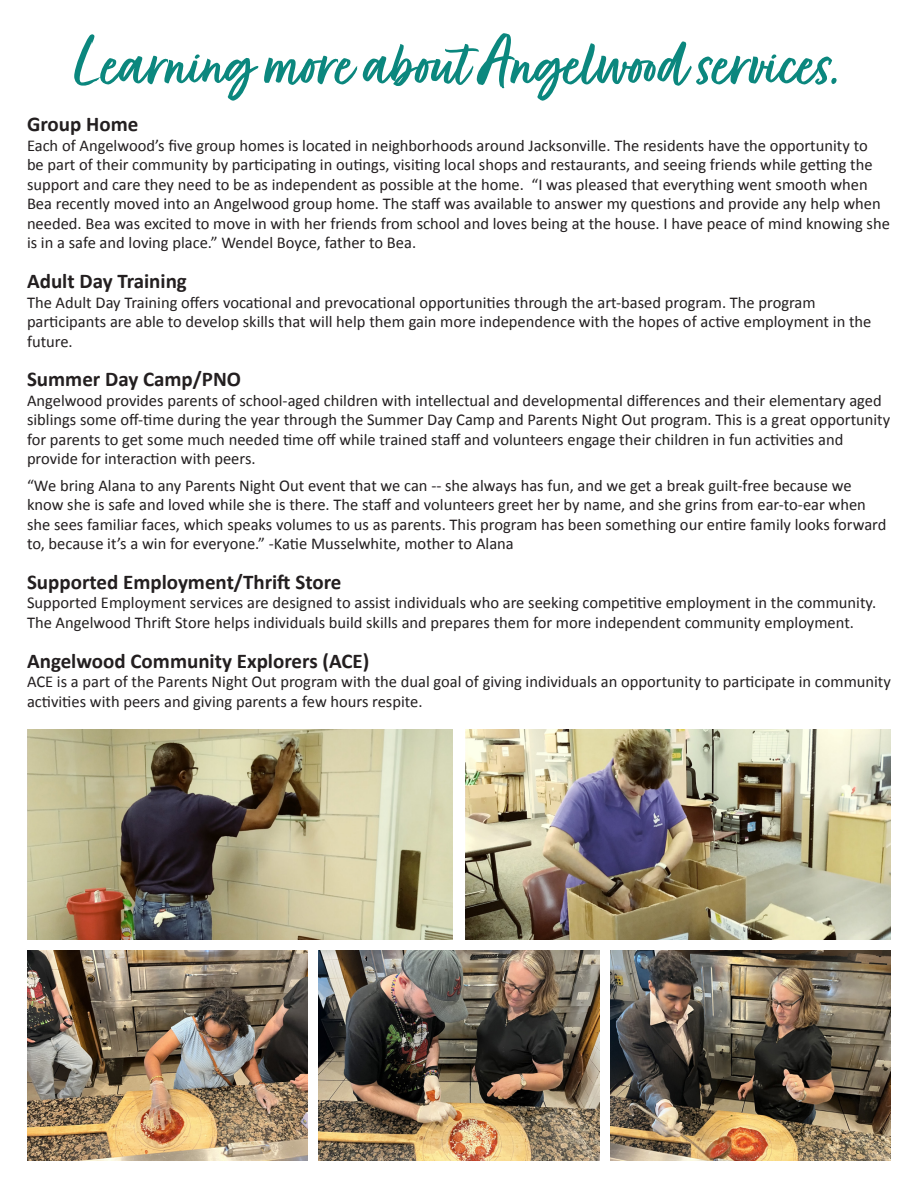
<style>
.page{position:relative;width:918px;height:1188px;background:#fff}
.page>*{position:absolute;margin:0;border:0;box-sizing:border-box;transform-origin:0 0}
.t1{font:76.5px "Fave Script Bold Pro";color:#0b877e}
.t2{font:700 21px "Calibri";color:#231f20}
.t3{font:16.5px/19.5px "Calibri";color:#231f20}
</style>
<div class="page">
<img style="left:27px;top:729px;width:426px;height:210px">
<img style="left:465px;top:729px;width:426px;height:210px">
<img style="left:319px;top:951px;width:280px;height:210px">
<img style="left:610px;top:951px;width:281px;height:210px">
<img style="left:27px;top:951px;width:281px;height:210px">
<p class="t1" style="left:76px;top:21px;width:767px">Learning more about Angelwood services.</p>
<p class="t2" style="left:27px;top:111px;width:113px">Group Home</p>
<p class="t3" style="left:27px;top:136px;width:864px">Each of Angelwood’s five group homes is located in neighborhoods around Jacksonville. The residents have the opportunity to<br>be part of their community by participating in outings, visiting local shops and restaurants, and seeing friends while getting the support and care they need to be as independent as possible at the home. “I was pleased that everything went smooth when Bea recently moved into an Angelwood group home. The staff was available to answer my questions and provide any help when needed. Bea was excited to move in with her friends from school and loves being at the house. I have peace of mind knowing she is in a safe and loving place.” Wendel Boyce, father to Bea.</p>
<p class="t2" style="left:27px;top:268px;width:161px">Adult Day Training</p>
<p class="t3" style="left:27px;top:292px;width:846px">The Adult Day Training offers vocational and prevocational opportunities through the art-based program. The program participants are able to develop skills that will help them gain more independence with the hopes of active employment in the future.</p>
<p class="t2" style="left:27px;top:366px;width:216px">Summer Day Camp/PNO</p>
<p class="t3" style="left:27px;top:391px;width:865px">Angelwood provides parents of school-aged children with intellectual and developmental differences and their elementary aged siblings some off-time during the year through the Summer Day Camp and Parents Night Out program. This is a great opportunity for parents to get some much needed time off while trained staff and volunteers engage their children in fun activities and provide for interaction with peers.</p>
<p class="t3" style="left:27px;top:475px;width:861px">“We bring Alana to any Parents Night Out event that we can -- she always has fun, and we get a break guilt-free because we know she is safe and loved while she is there. The staff and volunteers greet her by name, and she grins from ear-to-ear when she sees familiar faces, which speaks volumes to us as parents. This program has been something our entire family looks forward to, because it’s a win for everyone.” -Katie Musselwhite, mother to Alana</p>
<p class="t2" style="left:27px;top:568px;width:316px">Supported Employment/Thrift Store</p>
<p class="t3" style="left:27px;top:593px;width:851px">Supported Employment services are designed to assist individuals who are seeking competitive employment in the community.<br>The Angelwood Thrift Store helps individuals build skills and prepares them for more independent community employment.</p>
<p class="t2" style="left:27px;top:647px;width:344px">Angelwood Community Explorers (ACE)</p>
<p class="t3" style="left:27px;top:672px;width:865px">ACE is a part of the Parents Night Out program with the dual goal of giving individuals an opportunity to participate in community activities with peers and giving parents a few hours respite.</p>
</div>
